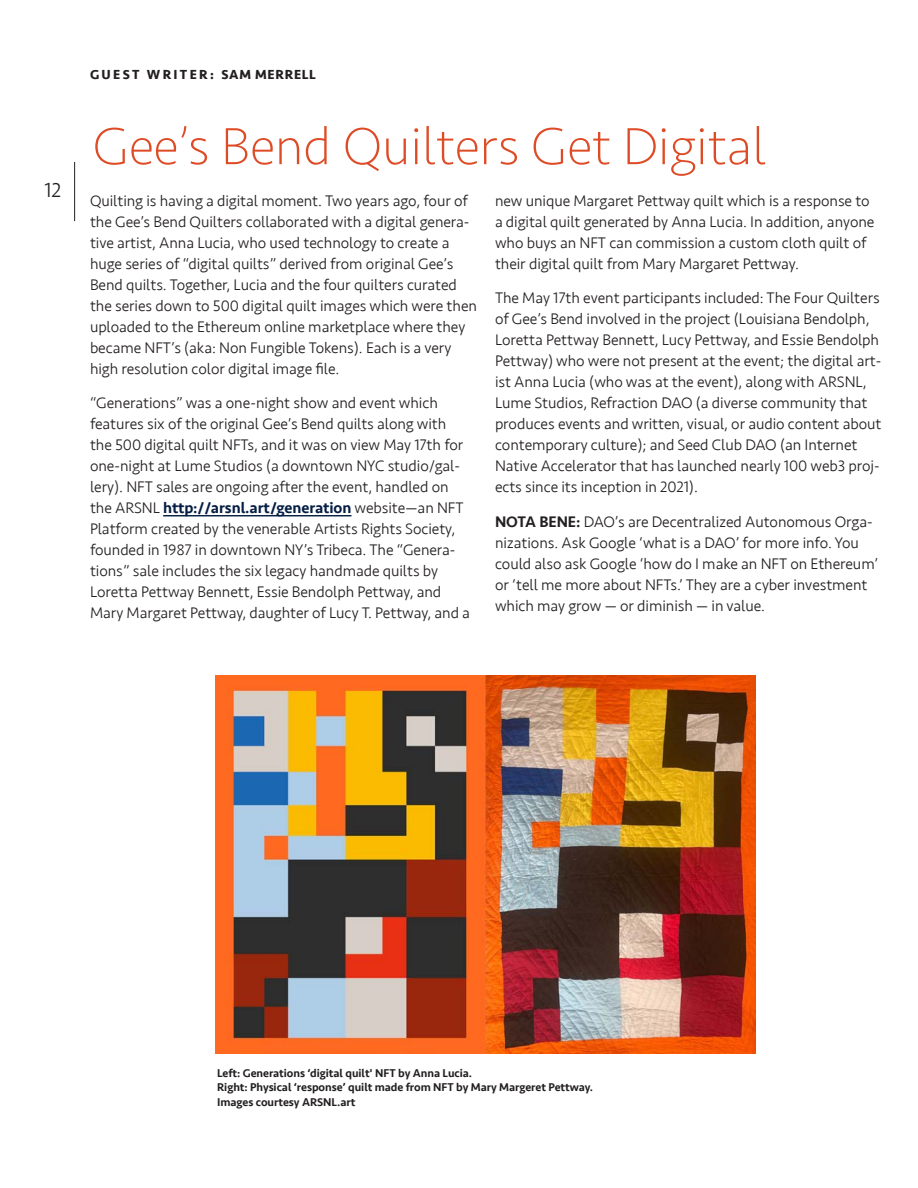
<style>
.page{position:relative;width:918px;height:1188px;background:#fff}
.page>*{position:absolute;margin:0;border:0;box-sizing:border-box;transform-origin:0 0}
.Headline_special_U_L{font:200 54px "Seravek";color:#de4c27}
.t1{font:300 21px "Seravek";color:#231f20}
.ColumnText___space_a{font:300 15.75px/21px "Seravek";letter-spacing:-.005em;color:#231f20}
.Byline{font:700 13.5px "Seravek";letter-spacing:.17em;color:#231f20}
.Caption_1_pics{font:500 11.7px "Seravek";letter-spacing:-.005em;color:#231f20}
.s1{font-weight:500;color:#051e45}
.s2{font-weight:500}
</style>
<div class="page">
<hr style="left:74px;top:162px;width:1px;height:59px;background:#231f20">
<hr style="left:163px;top:515px;width:188px;height:1px;background:#051e45">
<img style="left:216px;top:676px;width:540px;height:378px">
<h2 class="t1" style="left:44px;top:178px;width:18px">12</h2>
<p class="Byline" style="left:90px;top:64px;width:227px">GUEST WRITER: SAM MERRELL</p>
<p class="Headline_special_U_L" style="left:93px;top:114px;width:675px">Gee’s Bend Quilters Get Digital</p>
<p class="ColumnText___space_a" style="left:90px;top:190px;width:389px">Quilting is having a digital moment. Two years ago, four of the Gee’s Bend Quilters collaborated with a digital genera&shy;tive artist, Anna Lucia, who used technology to create a huge series of “digital quilts” derived from original Gee’s Bend quilts. Together, Lucia and the four quilters curated the series down to 500 digital quilt images which were then uploaded to the Ethereum online marketplace where they became NFT’s (aka: Non Fungible Tokens). Each is a very high resolution color digital image file.</p>
<p class="ColumnText___space_a" style="left:90px;top:393px;width:382px">“Generations” was a one-night show and event which features six of the original Gee’s Bend quilts along with the 500 digital quilt NFTs, and it was on view May 17th for one-night at Lume Studios (a downtown NYC studio/gal&shy;lery). NFT sales are ongoing after the event, handled on the ARSNL <span class="s1">http://arsnl.art/generation</span> website—an NFT Platform created by the venerable Artists Rights Society, founded in 1987 in downtown NY’s Tribeca. The “Genera&shy;tions” sale includes the six legacy handmade quilts by Loretta Pettway Bennett, Essie Bendolph Pettway, and Mary Margaret Pettway, daughter of Lucy T. Pettway, and a</p>
<p class="ColumnText___space_a" style="left:495px;top:190px;width:381px">new unique Margaret Pettway quilt which is a response to a digital quilt generated by Anna Lucia. In addition, anyone who buys an NFT can commission a custom cloth quilt of their digital quilt from Mary Margaret Pettway.</p>
<p class="ColumnText___space_a" style="left:495px;top:288px;width:388px">The May 17th event participants included: The Four Quilters of Gee’s Bend involved in the project (Louisiana Bendolph, Loretta Pettway Bennett, Lucy Pettway, and Essie Bendolph Pettway) who were not present at the event; the digital art&shy;ist Anna Lucia (who was at the event), along with ARSNL, Lume Studios, Refraction DAO (a diverse community that produces events and written, visual, or audio content about contemporary culture); and Seed Club DAO (an Internet Native Accelerator that has launched nearly 100 web3 proj&shy;ects since its inception in 2021).</p>
<p class="ColumnText___space_a" style="left:495px;top:511px;width:385px"><span class="s2">NOTA BENE:</span> DAO’s are Decentralized Autonomous Orga&shy;nizations. Ask Google ‘what is a DAO’ for more info. You could also ask Google ‘how do I make an NFT on Ethereum’ or ‘tell me more about NFTs.’ They are a cyber investment which may grow — or diminish — in value.</p>
<p class="Caption_1_pics" style="left:217px;top:1066px;width:257px">Left: Generations ‘digital quilt' NFT by Anna Lucia.</p>
<p class="Caption_1_pics" style="left:217px;top:1080px;width:378px">Right: Physical ‘response’ quilt made from NFT by Mary Margeret Pettway.</p>
<p class="Caption_1_pics" style="left:217px;top:1094px;width:140px">Images courtesy ARSNL.art</p>
</div>
